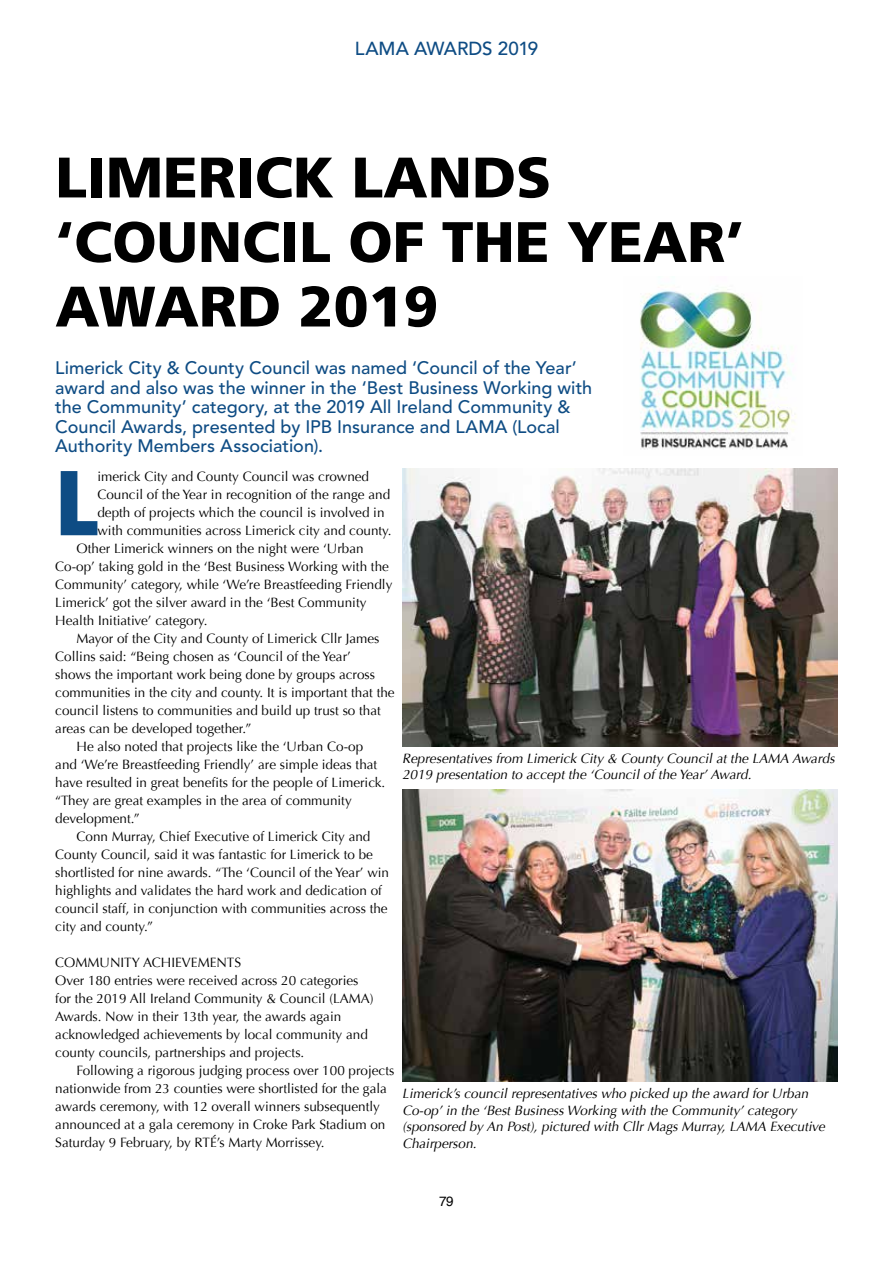
<style>
.page{position:relative;width:893px;height:1263px;background:#fff}
.page>*{position:absolute;margin:0;border:0;box-sizing:border-box;transform-origin:0 0}
.t1{font:700 85.05px "Futura";color:#0e4c84}
.t2{font:900 57px/64.5px "Frutiger";color:#000}
.t3{font:500 18.75px "Avenir";color:#0e4c84}
.t4{font:500 18px/19.5px "Avenir";letter-spacing:.005em;color:#0e4c84}
.t5{font:13.5px/18px "Optima";color:#000}
.t6{font:italic 13.5px/16.5px "Optima";color:#000}
.t7{font:13.5px "Helvetica";color:#000}
</style>
<div class="page">
<img style="left:402px;top:469px;width:436px;height:277px">
<img style="left:402px;top:789px;width:436px;height:293px">
<img style="left:640px;top:289px;width:156px;height:161px">
<h3 class="t3" style="left:355px;top:38px;width:185px">LAMA AWARDS 2019</h3>
<h2 class="t2" style="left:55px;top:144px;width:690px">LIMERICK LANDS ‘COUNCIL OF THE YEAR’<br>AWARD 2019</h2>
<p class="t4" style="left:55px;top:358px;width:538px">Limerick City &amp; County Council was named ‘Council of the Year’ award and also was the winner in the ‘Best Business Working with the Community’ category, at the 2019 All Ireland Community &amp; Council Awards, presented by IPB Insurance and LAMA (Local Authority Members Association).</p>
<h1 class="t1" style="left:55px;top:444px;width:44px">L</h1>
<p class="t5" style="left:97px;top:468px;width:273px">imerick City and County Council was crowned</p>
<p class="t5" style="left:97px;top:486px;width:294px">Council of the Year in recognition of the range and</p>
<p class="t5" style="left:97px;top:504px;width:289px">depth of projects which the council is involved in</p>
<p class="t5" style="left:97px;top:522px;width:296px">with communities across Limerick city and county.</p>
<p class="t5" style="left:77px;top:540px;width:289px">Other Limerick winners on the night were ‘Urban</p>
<p class="t5" style="left:55px;top:558px;width:335px">Co-op’ taking gold in the ‘Best Business Working with the</p>
<p class="t5" style="left:55px;top:576px;width:339px">Community’ category, while ‘We’re Breastfeeding Friendly</p>
<p class="t5" style="left:55px;top:594px;width:313px">Limerick’ got the silver award in the ‘Best Community</p>
<p class="t5" style="left:55px;top:612px;width:154px">Health Initiative’ category.</p>
<p class="t5" style="left:77px;top:630px;width:304px">Mayor of the City and County of Limerick Cllr James</p>
<p class="t5" style="left:55px;top:648px;width:297px">Collins said: “Being chosen as ‘Council of the Year’</p>
<p class="t5" style="left:55px;top:666px;width:321px">shows the important work being done by groups across</p>
<p class="t5" style="left:55px;top:684px;width:341px">communities in the city and county. It is important that the</p>
<p class="t5" style="left:55px;top:702px;width:327px">council listens to communities and build up trust so that</p>
<p class="t5" style="left:55px;top:720px;width:198px">areas can be developed together.”</p>
<p class="t5" style="left:77px;top:738px;width:288px">He also noted that projects like the ‘Urban Co-op</p>
<p class="t5" style="left:55px;top:756px;width:324px">and ‘We’re Breastfeeding Friendly’ are simple ideas that</p>
<p class="t5" style="left:55px;top:774px;width:332px">have resulted in great benefits for the people of Limerick.</p>
<p class="t5" style="left:55px;top:792px;width:298px">“They are great examples in the area of community</p>
<p class="t5" style="left:55px;top:810px;width:86px">development.”</p>
<p class="t5" style="left:77px;top:828px;width:295px">Conn Murray, Chief Executive of Limerick City and</p>
<p class="t5" style="left:55px;top:846px;width:319px">County Council, said it was fantastic for Limerick to be</p>
<p class="t5" style="left:55px;top:864px;width:335px">shortlisted for nine awards. “The ‘Council of the Year’ win</p>
<p class="t5" style="left:55px;top:882px;width:328px">highlights and validates the hard work and dedication of</p>
<p class="t5" style="left:55px;top:900px;width:334px">council staff, in conjunction with communities across the</p>
<p class="t5" style="left:55px;top:918px;width:99px">city and county.”</p>
<p class="t5" style="left:55px;top:954px;width:320px">COMMUNITY ACHIEVEMENTS<br>Over 180 entries were received across 20 categories for the 2019 All Ireland Community &amp; Council (LAMA)<br>Awards. Now in their 13th year, the awards again acknowledged achievements by local community and county councils, partnerships and projects.</p>
<p class="t5" style="left:55px;top:1062px;width:341px;text-indent:21px">Following a rigorous judging process over 100 projects nationwide from 23 counties were shortlisted for the gala awards ceremony, with 12 overall winners subsequently announced at a gala ceremony in Croke Park Stadium on Saturday 9 February, by RTÉ’s Marty Morrissey.</p>
<p class="t6" style="left:402px;top:750px;width:437px">Representatives from Limerick City &amp; County Council at the LAMA Awards<br>2019 presentation to accept the ‘Council of the Year’Award.</p>
<p class="t6" style="left:402px;top:1086px;width:427px">Limerick’s council representatives who picked up the award for Urban Co-op’ in the ‘Best Business Working with the Community’ category (sponsored by An Post), pictured with Cllr Mags Murray, LAMA Executive Chairperson.</p>
<p class="t7" style="left:439px;top:1190px;width:16px">79</p>
</div>
